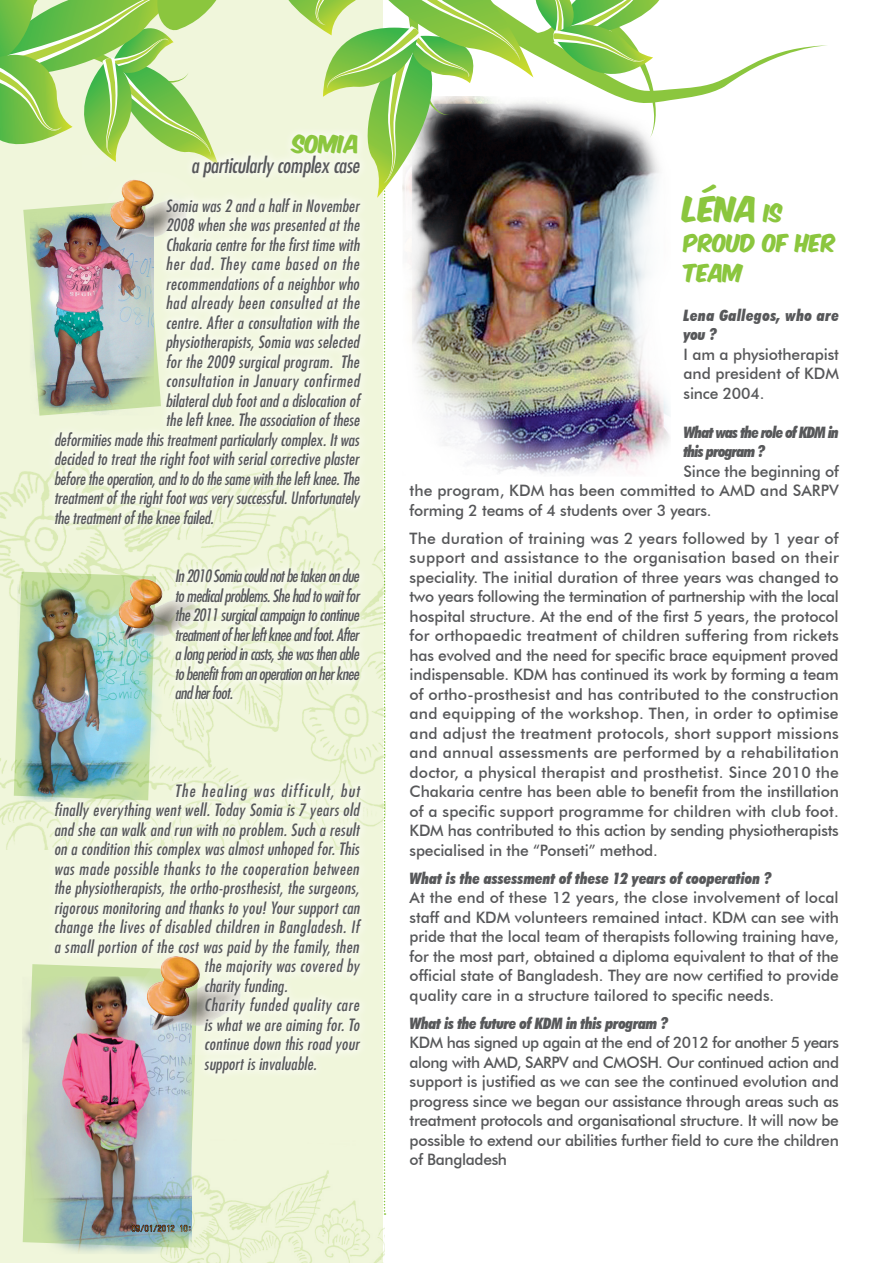
<style>
.page{position:relative;width:893px;height:1263px;background:#fff}
.page>*{position:absolute;margin:0;border:0;box-sizing:border-box;transform-origin:0 0}
.t1{font:30px "Komika Axis";color:#8bc63e}
.t2{font:italic condensed 21px "Futura";letter-spacing:-.01em;color:#57585a}
.t3{font:21px/30px "Komika Axis";letter-spacing:-.015em;color:#8bc63e}
.t4{font:italic condensed 16.5px/19.5px "Futura";letter-spacing:.02em;color:#57585a;text-align:justify}
.t5{font:italic condensed 16.5px "Futura";letter-spacing:.04em;color:#57585a}
.t6{font:italic condensed 16.5px "Futura";letter-spacing:-.005em;color:#57585a}
.t7{font:italic condensed 16.5px "Futura";color:#57585a}
.t8{font:italic condensed 16.5px "Futura";letter-spacing:-.015em;color:#57585a}
.t9{font:italic condensed 16.5px "Futura";letter-spacing:-.01em;color:#57585a}
.t10{font:italic condensed 16.5px "Futura";letter-spacing:.08em;color:#57585a}
.t11{font:italic condensed 16.5px "Futura";letter-spacing:.05em;color:#57585a}
.t12{font:500 15.75px/19.5px "Futura BT";letter-spacing:-.01em;color:#57585a;text-align:justify}
.t13{font:italic 900 condensed 15.75px "Futura BT";color:#57585a}
.t14{font:italic 900 condensed 15.75px "Futura BT";letter-spacing:-.02em;color:#57585a}
.t15{font:italic 900 condensed 15.75px/19.5px "Futura BT";letter-spacing:-.05em;color:#57585a}
.t16{font:italic 900 condensed 15.75px/19.5px "Futura BT";letter-spacing:.025em;color:#57585a}
.s1{font-size:21px}
</style>
<div class="page">
<div style="left:0;top:0;width:383px;height:1263px;background:#f0f6db"></div>
<img style="left:26px;top:254px;width:17px;height:145px">
<img style="left:22px;top:972px;width:169px;height:281px">
<img style="left:116px;top:1138px;width:269px;height:125px">
<img style="left:0;top:399px;width:43px;height:451px">
<svg style="left:23px;top:208px;width:20px;height:46px"></svg>
<svg style="left:0;top:0;width:201px;height:145px;background:#8ecb64"></svg>
<svg style="left:156px;top:0;width:671px;height:104px"></svg>
<img style="left:288px;top:0;width:385px;height:1215px">
<div style="left:43px;top:124px;width:325px;height:956px;background:#fff;opacity:.75"></div>
<h2 class="t3" style="left:293px;top:131px;width:68px">SOMIA</h2>
<h2 class="t2" style="left:191px;top:151px;width:170px">a particularly complex case</h2>
<p class="t4" style="left:166px;top:195px;width:195px">Somia was 2 and a half in November</p>
<p class="t4" style="left:166px;top:215px;width:195px">2008 when she was presented at the</p>
<p class="t4" style="left:166px;top:234px;width:195px">Chakaria centre for the first time with</p>
<p class="t11" style="left:166px;top:253px;width:195px">her dad. They came based on the</p>
<p class="t4" style="left:166px;top:273px;width:195px">recommendations of a neighbor who</p>
<p class="t5" style="left:166px;top:292px;width:195px">had already been consulted at the</p>
<p class="t4" style="left:166px;top:312px;width:195px">centre. After a consultation with the</p>
<p class="t4" style="left:166px;top:332px;width:195px">physiotherapists, Somia was selected</p>
<p class="t4" style="left:166px;top:351px;width:195px">for the 2009 surgical program. The</p>
<p class="t5" style="left:166px;top:370px;width:195px">consultation in January confirmed</p>
<p class="t4" style="left:166px;top:390px;width:195px">bilateral club foot and a dislocation of</p>
<p class="t4" style="left:166px;top:410px;width:195px">the left knee. The association of these</p>
<p class="t7" style="left:54px;top:429px;width:306px">deformities made this treatment particularly complex. It was</p>
<p class="t4" style="left:54px;top:449px;width:307px">decided to treat the right foot with serial corrective plaster</p>
<p class="t8" style="left:54px;top:468px;width:307px">before the operation, and to do the same with the left knee. The</p>
<p class="t6" style="left:54px;top:487px;width:307px">treatment of the right foot was very successful. Unfortunately</p>
<p class="t9" style="left:54px;top:507px;width:161px">the treatment of the knee failed.</p>
<p class="t4" style="left:175px;top:566px;width:186px">In 2010 Somia could not be taken on due to medical problems. She had to wait for the 2011 surgical campaign to continue treatment of her left knee and foot. After a long period in casts, she was then able to benefit from an operation on her knee and her foot.</p>
<p class="t10" style="left:175px;top:780px;width:186px">The healing was difficult, but</p>
<p class="t4" style="left:54px;top:800px;width:307px">finally everything went well. Today Somia is 7 years old</p>
<p class="t4" style="left:54px;top:819px;width:307px">and she can walk and run with no problem. Such a result</p>
<p class="t4" style="left:54px;top:839px;width:307px">on a condition this complex was almost unhoped for. This</p>
<p class="t5" style="left:54px;top:858px;width:306px">was made possible thanks to the cooperation between</p>
<p class="t4" style="left:54px;top:878px;width:307px">the physiotherapists, the ortho-prosthesist, the surgeons,</p>
<p class="t4" style="left:54px;top:897px;width:307px">rigorous monitoring and thanks to you! Your support can</p>
<p class="t4" style="left:54px;top:917px;width:307px">change the lives of disabled children in Bangladesh. If</p>
<p class="t4" style="left:54px;top:936px;width:306px">a small portion of the cost was paid by the family, then</p>
<p class="t4" style="left:204px;top:956px;width:156px">the majority was covered by</p>
<p class="t4" style="left:204px;top:975px;width:85px">charity funding.</p>
<p class="t5" style="left:204px;top:994px;width:156px">Charity funded quality care</p>
<p class="t4" style="left:204px;top:1014px;width:157px">is what we are aiming for. To</p>
<p class="t4" style="left:204px;top:1034px;width:156px">continue down this road your</p>
<p class="t4" style="left:204px;top:1053px;width:114px">support is invaluable.</p>
<h1 class="t1" style="left:684px;top:194px;width:101px">LÉNA <span class="s1">IS</span></h1>
<h2 class="t3" style="left:684px;top:229px;width:154px">PROUD OF HER<br>TEAM</h2>
<p class="t16" style="left:684px;top:305px;width:157px">Lena Gallegos, who are you ?</p>
<p class="t12" style="left:684px;top:344px;width:157px">I am a physiotherapist and president of KDM since 2004.</p>
<p class="t15" style="left:684px;top:422px;width:157px">What was the role of KDM in this program ?</p>
<p class="t12" style="left:410px;top:461px;width:431px;text-indent:274px">Since the beginning of the program, KDM has been committed to AMD and SARPV forming 2 teams of 4 students over 3 years.</p>
<p class="t12" style="left:410px;top:528px;width:431px">The duration of training was 2 years followed by 1 year of support and assistance to the organisation based on their speciality. The initial duration of three years was changed to two years following the termination of partnership with the local hospital structure. At the end of the first 5 years, the protocol for orthopaedic treatment of children suffering from rickets has evolved and the need for specific brace equipment proved indispensable. KDM has continued its work by forming a team of ortho-prosthesist and has contributed to the construction and equipping of the workshop. Then, in order to optimise and adjust the treatment protocols, short support missions and annual assessments are performed by a rehabilitation doctor, a physical therapist and prosthetist. Since 2010 the Chakaria centre has been able to benefit from the instillation of a specific support programme for children with club foot.<br>KDM has contributed to this action by sending physiotherapists specialised in the “Ponseti” method.</p>
<p class="t13" style="left:410px;top:868px;width:363px">What is the assessment of these 12 years of cooperation ?</p>
<p class="t12" style="left:410px;top:888px;width:431px">At the end of these 12 years, the close involvement of local staff and KDM volunteers remained intact. KDM can see with pride that the local team of therapists following training have, for the most part, obtained a diploma equivalent to that of the official state of Bangladesh. They are now certified to provide quality care in a structure tailored to specific needs.</p>
<p class="t14" style="left:410px;top:1013px;width:260px">What is the future of KDM in this program ?</p>
<p class="t12" style="left:410px;top:1033px;width:431px">KDM has signed up again at the end of 2012 for another 5 years along with AMD, SARPV and CMOSH. Our continued action and support is justified as we can see the continued evolution and progress since we began our assistance through areas such as treatment protocols and organisational structure. It will now be possible to extend our abilities further field to cure the children of Bangladesh</p>
</div>
